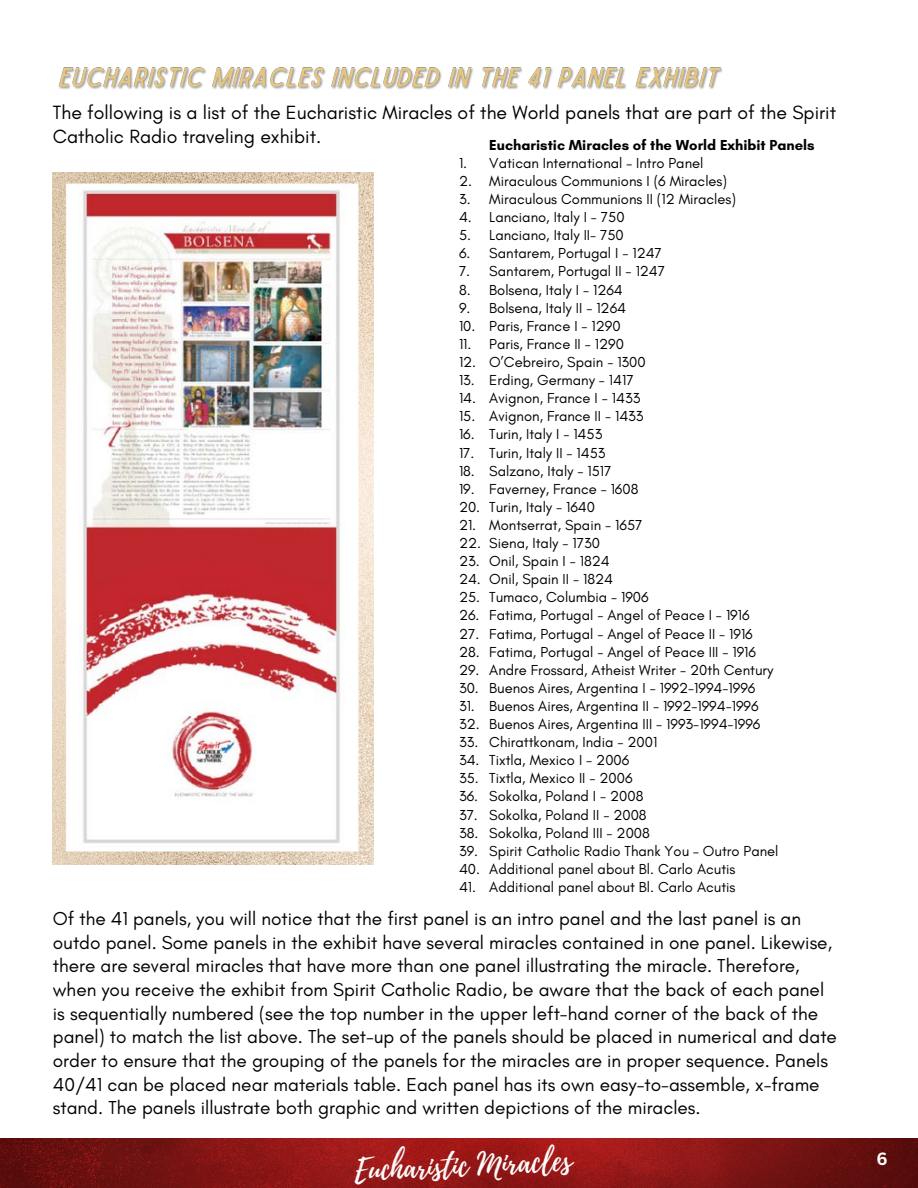
<style>
.page{position:relative;width:918px;height:1188px;background:#fff}
.page>*{position:absolute;margin:0;border:0;box-sizing:border-box;transform-origin:0 0}
.t1{font:30.6px "Playlist Script";color:#fcfcfc}
.t2{font:19.5px/24.8px "Glacial Indifference";color:#000}
.t3{font:19.05px/23.7px "Glacial Indifference";color:#000}
.t4{font:700 17.25px "Canva Sans";color:#fff}
.t5{font:14.7px "Glacial Indifference";color:#000}
.t6{font:700 14.7px "Glacial Indifference";color:#000}
</style>
<div class="page">
<img style="left:0;top:1139px;width:918px;height:49px">
<img style="left:53px;top:173px;width:320px;height:692px">
<img style="left:64px;top:182px;width:296px;height:671px">
<img style="left:58px;top:67px;width:665px;height:22px">
<p class="t2" style="left:53px;top:99px;width:785px">The following is a list of the Eucharistic Miracles of the World panels that are part of the Spirit<br>Catholic Radio traveling exhibit.</p>
<p class="t6" style="left:489px;top:136px;width:327px">Eucharistic Miracles of the World Exhibit Panels</p>
<p class="t5" style="left:489px;top:154px;width:216px">Vatican International – Intro Panel</p>
<p class="t5" style="left:489px;top:172px;width:239px">Miraculous Communions I (6 Miracles)</p>
<p class="t5" style="left:489px;top:190px;width:248px">Miraculous Communions II (12 Miracles)</p>
<p class="t5" style="left:489px;top:208px;width:137px">Lanciano, Italy I - 750</p>
<p class="t5" style="left:489px;top:226px;width:136px">Lanciano, Italy II- 750</p>
<p class="t5" style="left:489px;top:244px;width:174px">Santarem, Portugal I - 1247</p>
<p class="t5" style="left:489px;top:263px;width:177px">Santarem, Portugal II - 1247</p>
<p class="t5" style="left:489px;top:281px;width:135px">Bolsena, Italy I - 1264</p>
<p class="t5" style="left:489px;top:299px;width:138px">Bolsena, Italy II - 1264</p>
<p class="t5" style="left:489px;top:317px;width:133px">Paris, France I - 1290</p>
<p class="t5" style="left:489px;top:335px;width:136px">Paris, France II - 1290</p>
<p class="t5" style="left:489px;top:353px;width:158px">O’Cebreiro, Spain - 1300</p>
<p class="t5" style="left:489px;top:371px;width:146px">Erding, Germany - 1417</p>
<p class="t5" style="left:489px;top:389px;width:153px">Avignon, France I - 1433</p>
<p class="t5" style="left:489px;top:407px;width:156px">Avignon, France II - 1433</p>
<p class="t5" style="left:489px;top:425px;width:115px">Turin, Italy I - 1453</p>
<p class="t5" style="left:489px;top:444px;width:118px">Turin, Italy II - 1453</p>
<p class="t5" style="left:489px;top:462px;width:124px">Salzano, Italy - 1517</p>
<p class="t5" style="left:489px;top:480px;width:151px">Faverney, France - 1608</p>
<p class="t5" style="left:489px;top:498px;width:107px">Turin, Italy - 1640</p>
<p class="t5" style="left:489px;top:516px;width:155px">Montserrat, Spain - 1657</p>
<p class="t5" style="left:489px;top:534px;width:112px">Siena, Italy - 1730</p>
<p class="t5" style="left:489px;top:552px;width:122px">Onil, Spain I - 1824</p>
<p class="t5" style="left:489px;top:570px;width:125px">Onil, Spain II - 1824</p>
<p class="t5" style="left:489px;top:588px;width:161px">Tumaco, Columbia - 1906</p>
<p class="t5" style="left:489px;top:606px;width:262px">Fatima, Portugal - Angel of Peace I - 1916</p>
<p class="t5" style="left:489px;top:625px;width:265px">Fatima, Portugal - Angel of Peace II - 1916</p>
<p class="t5" style="left:489px;top:643px;width:268px">Fatima, Portugal - Angel of Peace III - 1916</p>
<p class="t5" style="left:489px;top:661px;width:286px">Andre Frossard, Atheist Writer - 20th Century</p>
<p class="t5" style="left:489px;top:679px;width:268px">Buenos Aires, Argentina I - 1992-1994-1996</p>
<p class="t5" style="left:489px;top:697px;width:271px">Buenos Aires, Argentina II - 1992-1994-1996</p>
<p class="t5" style="left:489px;top:715px;width:273px">Buenos Aires, Argentina III - 1993-1994-1996</p>
<p class="t5" style="left:489px;top:733px;width:169px">Chirattkonam, India - 2001</p>
<p class="t5" style="left:489px;top:751px;width:142px">Tixtla, Mexico I - 2006</p>
<p class="t5" style="left:489px;top:769px;width:145px">Tixtla, Mexico II - 2006</p>
<p class="t5" style="left:489px;top:787px;width:156px">Sokolka, Poland I - 2008</p>
<p class="t5" style="left:489px;top:806px;width:159px">Sokolka, Poland II - 2008</p>
<p class="t5" style="left:489px;top:824px;width:162px">Sokolka, Poland III - 2008</p>
<p class="t5" style="left:489px;top:842px;width:291px">Spirit Catholic Radio Thank You – Outro Panel</p>
<p class="t5" style="left:489px;top:860px;width:248px">Additional panel about Bl. Carlo Acutis</p>
<p class="t5" style="left:489px;top:878px;width:248px">Additional panel about Bl. Carlo Acutis</p>
<p class="t5" style="left:459px;top:154px;width:10px">1.</p>
<p class="t5" style="left:459px;top:172px;width:15px">2.</p>
<p class="t5" style="left:459px;top:190px;width:13px">3.</p>
<p class="t5" style="left:459px;top:208px;width:14px">4.</p>
<p class="t5" style="left:459px;top:226px;width:14px">5.</p>
<p class="t5" style="left:459px;top:244px;width:13px">6.</p>
<p class="t5" style="left:459px;top:263px;width:13px">7.</p>
<p class="t5" style="left:459px;top:281px;width:13px">8.</p>
<p class="t5" style="left:459px;top:299px;width:13px">9.</p>
<p class="t5" style="left:459px;top:317px;width:18px">10.</p>
<p class="t5" style="left:459px;top:335px;width:14px">11.</p>
<p class="t5" style="left:459px;top:353px;width:19px">12.</p>
<p class="t5" style="left:459px;top:371px;width:17px">13.</p>
<p class="t5" style="left:459px;top:389px;width:19px">14.</p>
<p class="t5" style="left:459px;top:407px;width:18px">15.</p>
<p class="t5" style="left:459px;top:425px;width:17px">16.</p>
<p class="t5" style="left:459px;top:444px;width:17px">17.</p>
<p class="t5" style="left:459px;top:462px;width:17px">18.</p>
<p class="t5" style="left:459px;top:480px;width:17px">19.</p>
<p class="t5" style="left:459px;top:498px;width:23px">20.</p>
<p class="t5" style="left:459px;top:516px;width:19px">21.</p>
<p class="t5" style="left:459px;top:534px;width:24px">22.</p>
<p class="t5" style="left:459px;top:552px;width:22px">23.</p>
<p class="t5" style="left:459px;top:570px;width:23px">24.</p>
<p class="t5" style="left:459px;top:588px;width:23px">25.</p>
<p class="t5" style="left:459px;top:606px;width:22px">26.</p>
<p class="t5" style="left:459px;top:625px;width:22px">27.</p>
<p class="t5" style="left:459px;top:643px;width:22px">28.</p>
<p class="t5" style="left:459px;top:661px;width:22px">29.</p>
<p class="t5" style="left:459px;top:679px;width:21px">30.</p>
<p class="t5" style="left:459px;top:697px;width:17px">31.</p>
<p class="t5" style="left:459px;top:715px;width:22px">32.</p>
<p class="t5" style="left:459px;top:733px;width:21px">33.</p>
<p class="t5" style="left:459px;top:751px;width:22px">34.</p>
<p class="t5" style="left:459px;top:769px;width:21px">35.</p>
<p class="t5" style="left:459px;top:787px;width:21px">36.</p>
<p class="t5" style="left:459px;top:806px;width:20px">37.</p>
<p class="t5" style="left:459px;top:824px;width:21px">38.</p>
<p class="t5" style="left:459px;top:842px;width:21px">39.</p>
<p class="t5" style="left:459px;top:860px;width:23px">40.</p>
<h3 class="t5" style="left:459px;top:878px;width:19px">41.</h3>
<p class="t3" style="left:53px;top:907px;width:786px">Of the 41 panels, you will notice that the first panel is an intro panel and the last panel is an outdo panel. Some panels in the exhibit have several miracles contained in one panel. Likewise, there are several miracles that have more than one panel illustrating the miracle. Therefore, when you receive the exhibit from Spirit Catholic Radio, be aware that the back of each panel is sequentially numbered (see the top number in the upper left-hand corner of the back of the panel) to match the list above. The set-up of the panels should be placed in numerical and date order to ensure that the grouping of the panels for the miracles are in proper sequence. Panels 40/41 can be placed near materials table. Each panel has its own easy-to-assemble, x-frame stand. The panels illustrate both graphic and written depictions of the miracles.</p>
<p class="t1" style="left:353px;top:1149px;width:219px;rotate:-3deg">Eucharistic Miracles</p>
<h1 class="t4" style="left:877px;top:1147px;width:13px">6</h1>
</div>
